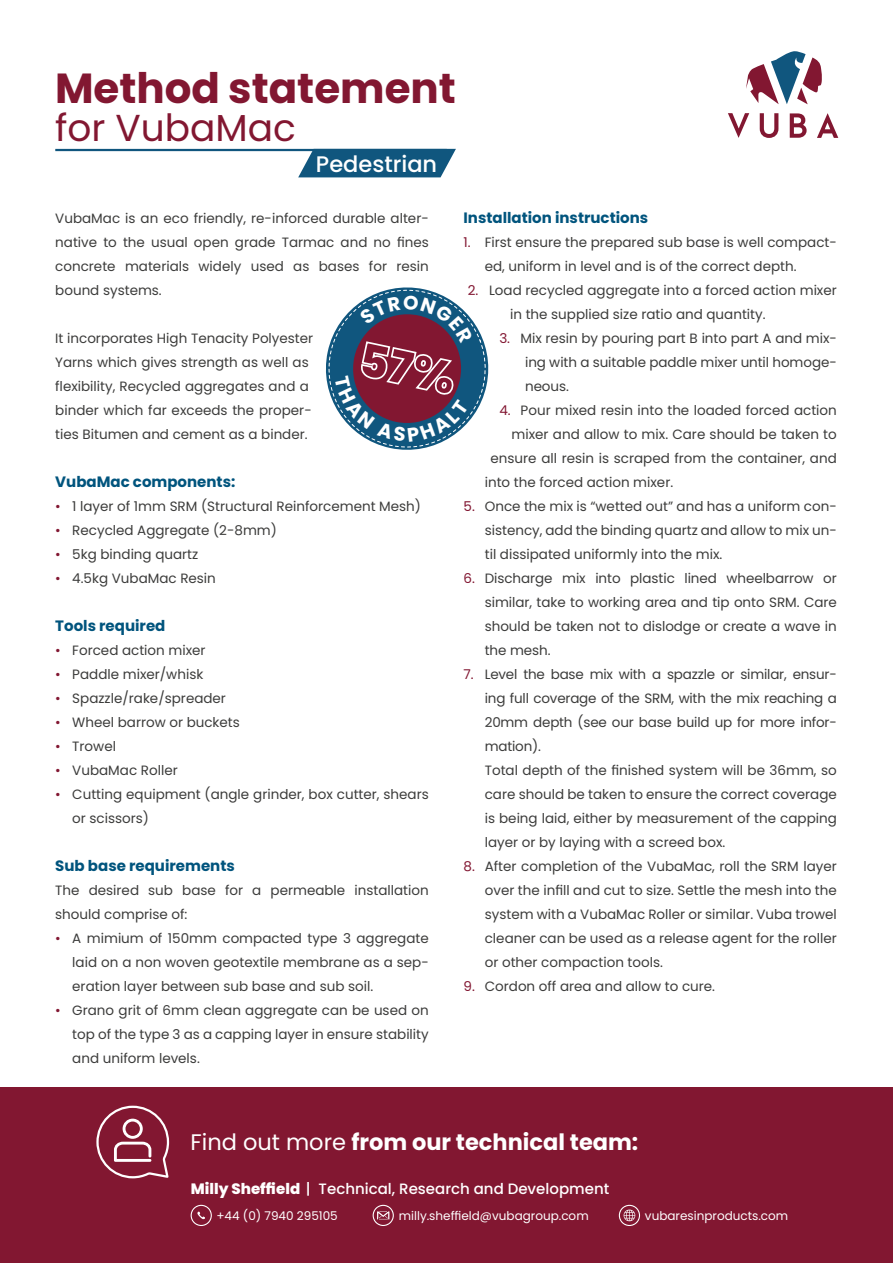
<style>
.page{position:relative;width:893px;height:1263px;background:#fff}
.page>*{position:absolute;margin:0;border:0;box-sizing:border-box;transform-origin:0 0}
.t1{font:700 42px "Poppins";color:#821731}
.t2{font:37.5px "Poppins";color:#821731}
.t3{font:700 22.5px "Poppins";color:#fff}
.t4{font:500 22.5px "Poppins";color:#fff}
.t5{font:700 15px "Poppins";color:#00547d}
.t6{font:500 15px "Poppins";color:#fff}
.t7{font:13.5px/24px "Poppins";color:#3c3c3b;text-align:justify}
.t8{font:12px "Poppins";color:#fff}
.s1{color:#821732}
.s2{font-weight:400}
.s3{font-weight:800}
</style>
<div class="page">
<svg style="left:728px;top:113px;width:21px;height:25px"></svg>
<svg style="left:817px;top:113px;width:21px;height:25px"></svg>
<svg style="left:760px;top:113px;width:18px;height:25px"></svg>
<svg style="left:790px;top:113px;width:17px;height:25px"></svg>
<svg style="left:746px;top:51px;width:76px;height:53px"></svg>
<div style="left:0;top:1087px;width:893px;height:176px;background:#821731"></div>
<svg style="left:96px;top:1105px;width:74px;height:74px"></svg>
<svg style="left:373px;top:1205px;width:21px;height:21px"></svg>
<svg style="left:191px;top:1205px;width:21px;height:21px"></svg>
<svg style="left:619px;top:1205px;width:21px;height:21px"></svg>
<hr style="left:55px;top:149px;width:392px;height:2px;background:#10567e">
<svg style="left:298px;top:149px;width:158px;height:28px"></svg>
<svg style="left:326px;top:287px;width:163px;height:163px"></svg>
<h1 class="t1" style="left:55px;top:64px;width:402px">Method statement</h1>
<h2 class="t2" style="left:55px;top:106px;width:242px">for VubaMac</h2>
<h3 class="t4" style="left:316px;top:151px;width:123px">Pedestrian</h3>
<p class="t7" style="left:55px;top:207px;width:375px">VubaMac is an eco friendly, re-inforced durable alter&shy;native to the usual open grade Tarmac and no fines concrete materials widely used as bases for resin bound systems.</p>
<p class="t7" style="left:55px;top:327px;width:260px;text-align:left">It incorporates High Tenacity Polyester Yarns which gives strength as well as flexibility, Recycled aggregates and a binder which far exceeds the proper&shy;ties Bitumen and cement as a binder.</p>
<p class="t5" style="left:55px;top:473px;width:182px">VubaMac components:</p>
<p class="t7" style="left:55px;top:495px;width:367px"><span class="s1">•</span> 1 layer of 1mm SRM (Structural Reinforcement Mesh)</p>
<p class="t7" style="left:55px;top:519px;width:223px"><span class="s1">•</span> Recycled Aggregate (2-8mm)</p>
<p class="t7" style="left:55px;top:543px;width:145px"><span class="s1">•</span> 5kg binding quartz</p>
<p class="t7" style="left:55px;top:567px;width:162px"><span class="s1">•</span> 4.5kg VubaMac Resin</p>
<p class="t5" style="left:55px;top:617px;width:112px">Tools required</p>
<p class="t7" style="left:55px;top:639px;width:152px"><span class="s1">•</span> Forced action mixer</p>
<p class="t7" style="left:55px;top:663px;width:150px"><span class="s1">•</span> Paddle mixer/whisk</p>
<p class="t7" style="left:55px;top:687px;width:172px"><span class="s1">•</span> Spazzle/rake/spreader</p>
<p class="t7" style="left:55px;top:711px;width:186px"><span class="s1">•</span> Wheel barrow or buckets</p>
<p class="t7" style="left:55px;top:735px;width:62px"><span class="s1">•</span> Trowel</p>
<p class="t7" style="left:55px;top:759px;width:124px"><span class="s1">•</span> VubaMac Roller</p>
<p class="t7" style="left:72px;top:783px;width:358px;text-indent:-17px"><span class="s1">•</span> Cutting equipment (angle grinder, box cutter, shears or scissors)</p>
<p class="t5" style="left:55px;top:857px;width:181px">Sub base requirements</p>
<p class="t7" style="left:55px;top:879px;width:375px">The desired sub base for a permeable installation should comprise of:</p>
<p class="t7" style="left:72px;top:927px;width:358px;text-indent:-17px"><span class="s1">•</span> A mimium of 150mm compacted type 3 aggregate laid on a non woven geotextile membrane as a sep&shy;eration layer between sub base and sub soil.</p>
<p class="t7" style="left:72px;top:999px;width:358px;text-indent:-17px"><span class="s1">•</span> Grano grit of 6mm clean aggregate can be used on top of the type 3 as a capping layer in ensure stability and uniform levels.</p>
<p class="t5" style="left:463px;top:209px;width:186px">Installation instructions</p>
<p class="t7" style="left:485px;top:231px;width:354px;text-indent:-21px"><span class="s1">1.</span> First ensure the prepared sub base is well compact&shy;ed, uniform in level and is of the correct depth.</p>
<p class="t7" style="left:510px;top:279px;width:328px;text-indent:-42px"><span class="s1">2.</span> Load recycled aggregate into a forced action mixer in the supplied size ratio and quantity.</p>
<p class="t7" style="left:525px;top:327px;width:313px;text-indent:-26px"><span class="s1">3.</span> Mix resin by pouring part B into part A and mix&shy;ing with a suitable paddle mixer until homoge&shy;neous.</p>
<p class="t7" style="left:499px;top:399px;width:339px"><span class="s1">4.</span> Pour mixed resin into the loaded forced action</p>
<p class="t7" style="left:512px;top:423px;width:327px">mixer and allow to mix. Care should be taken to</p>
<p class="t7" style="left:491px;top:447px;width:348px">ensure all resin is scraped from the container, and</p>
<p class="t7" style="left:485px;top:471px;width:190px">into the forced action mixer.</p>
<p class="t7" style="left:485px;top:495px;width:354px;text-indent:-21px"><span class="s1">5.</span> Once the mix is “wetted out” and has a uniform con&shy;sistency, add the binding quartz and allow to mix un&shy;til dissipated uniformly into the mix.</p>
<p class="t7" style="left:485px;top:567px;width:354px;text-indent:-21px"><span class="s1">6.</span> Discharge mix into plastic lined wheelbarrow or similar, take to working area and tip onto SRM. Care should be taken not to dislodge or create a wave in the mesh.</p>
<p class="t7" style="left:485px;top:663px;width:354px;text-align:left;text-indent:-21px"><span class="s1">7.</span> Level the base mix with a spazzle or similar, ensur&shy;ing full coverage of the SRM, with the mix reaching a 20mm depth (see our base build up for more infor&shy;mation).<br>Total depth of the finished system will be 36mm, so care should be taken to ensure the correct coverage is being laid, either by measurement of the capping layer or by laying with a screed box.</p>
<p class="t7" style="left:485px;top:855px;width:354px;text-indent:-21px"><span class="s1">8.</span> After completion of the VubaMac, roll the SRM layer over the infill and cut to size. Settle the mesh into the system with a VubaMac Roller or similar. Vuba trowel cleaner can be used as a release agent for the roller or other compaction tools.</p>
<p class="t7" style="left:463px;top:975px;width:253px"><span class="s1">9.</span> Cordon off area and allow to cure.</p>
<h3 class="t3" style="left:191px;top:1129px;width:449px"><span class="s2">Find out more</span> from our technical team:</h3>
<p class="t6" style="left:191px;top:1180px;width:420px"><span class="s3">Milly Sheffield</span> | Technical, Research and Development</p>
<p class="t8" style="left:216px;top:1208px;width:123px">+44 (0) 7940 295105</p>
<p class="t8" style="left:399px;top:1208px;width:191px">milly.sheffield@vubagroup.com</p>
<p class="t8" style="left:645px;top:1208px;width:145px">vubaresinproducts.com</p>
</div>
